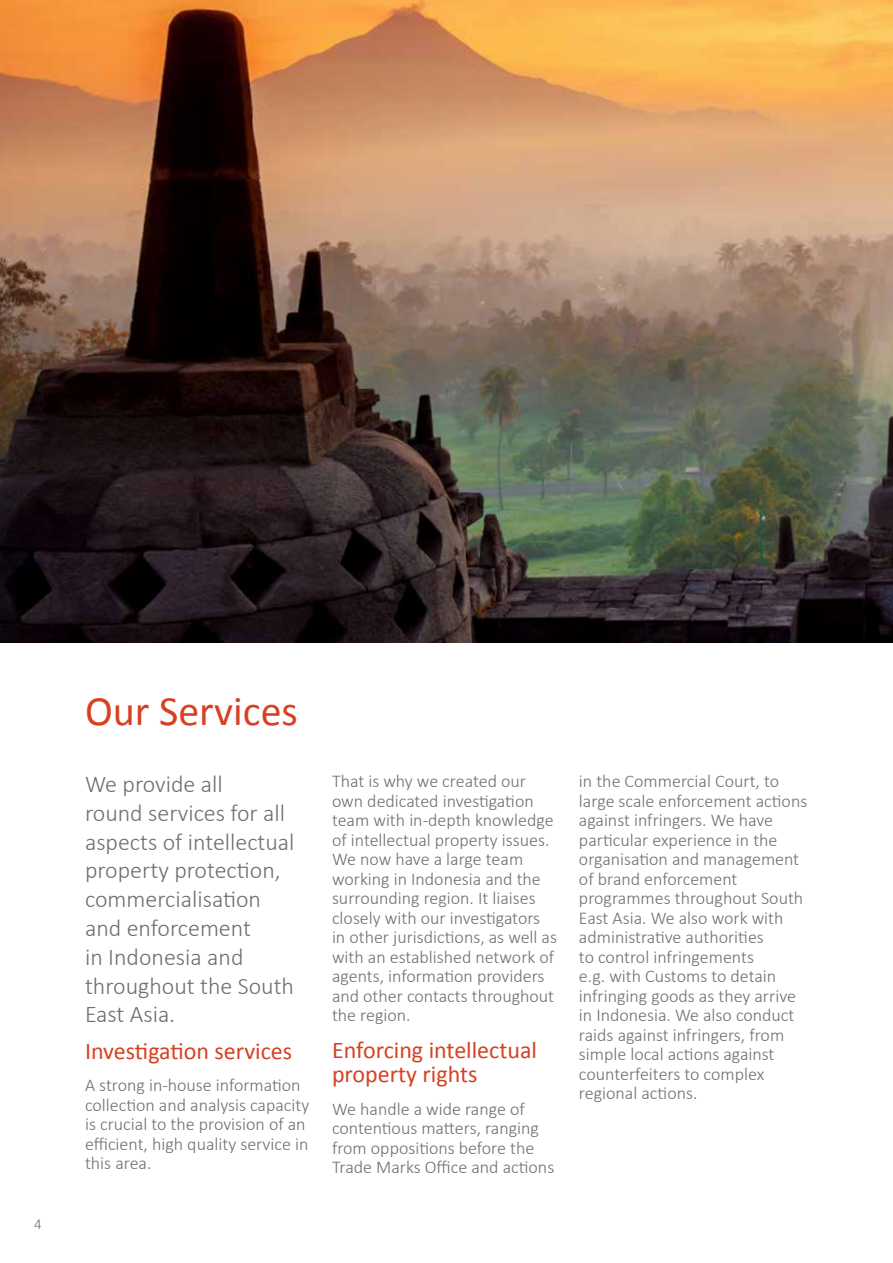
<style>
.page{position:relative;width:893px;height:1263px;background:#fff}
.page>*{position:absolute;margin:0;border:0;box-sizing:border-box;transform-origin:0 0}
.t1{font:42px "Calibri";color:#d64121}
.t2{font:300 24px/28.8px "Calibri";color:#706f6f}
.t3{font:24px/24px "Calibri";color:#d64121}
.t4{font:300 18px/19.5px "Calibri";color:#706f6f}
.t5{font:300 15px "Calibri";color:#706f6f}
</style>
<div class="page">
<img style="left:0;top:0;width:893px;height:642px">
<p class="t5" style="left:34px;top:1215px;width:9px">4</p>
<h1 class="t1" style="left:85px;top:684px;width:214px">Our Services</h1>
<h2 class="t2" style="left:85px;top:769px;width:211px">We provide all<br>round services for all aspects of intellectual property protection, commercialisation and enforcement<br>in Indonesia and throughout the South<br>East Asia.</h2>
<h2 class="t3" style="left:85px;top:1039px;width:209px">Investigation services</h2>
<p class="t4" style="left:85px;top:1075px;width:226px">A strong in-house information collection and analysis capacity is crucial to the provision of an efficient, high quality service in this area.</p>
<p class="t4" style="left:332px;top:771px;width:227px">That is why we created our own dedicated investigation team with in-depth knowledge of intellectual property issues.<br>We now have a large team working in Indonesia and the surrounding region. It liaises closely with our investigators in other jurisdictions, as well as with an established network of agents, information providers and other contacts throughout the region.</p>
<h2 class="t3" style="left:332px;top:1038px;width:207px">Enforcing intellectual property rights</h2>
<p class="t4" style="left:332px;top:1098px;width:224px">We handle a wide range of contentious matters, ranging from oppositions before the<br>Trade Marks Office and actions</p>
<p class="t4" style="left:579px;top:771px;width:230px">in the Commercial Court, to large scale enforcement actions against infringers. We have particular experience in the organisation and management of brand enforcement programmes throughout South<br>East Asia. We also work with administrative authorities<br>to control infringements<br>e.g. with Customs to detain infringing goods as they arrive in Indonesia. We also conduct raids against infringers, from simple local actions against counterfeiters to complex regional actions.</p>
</div>
